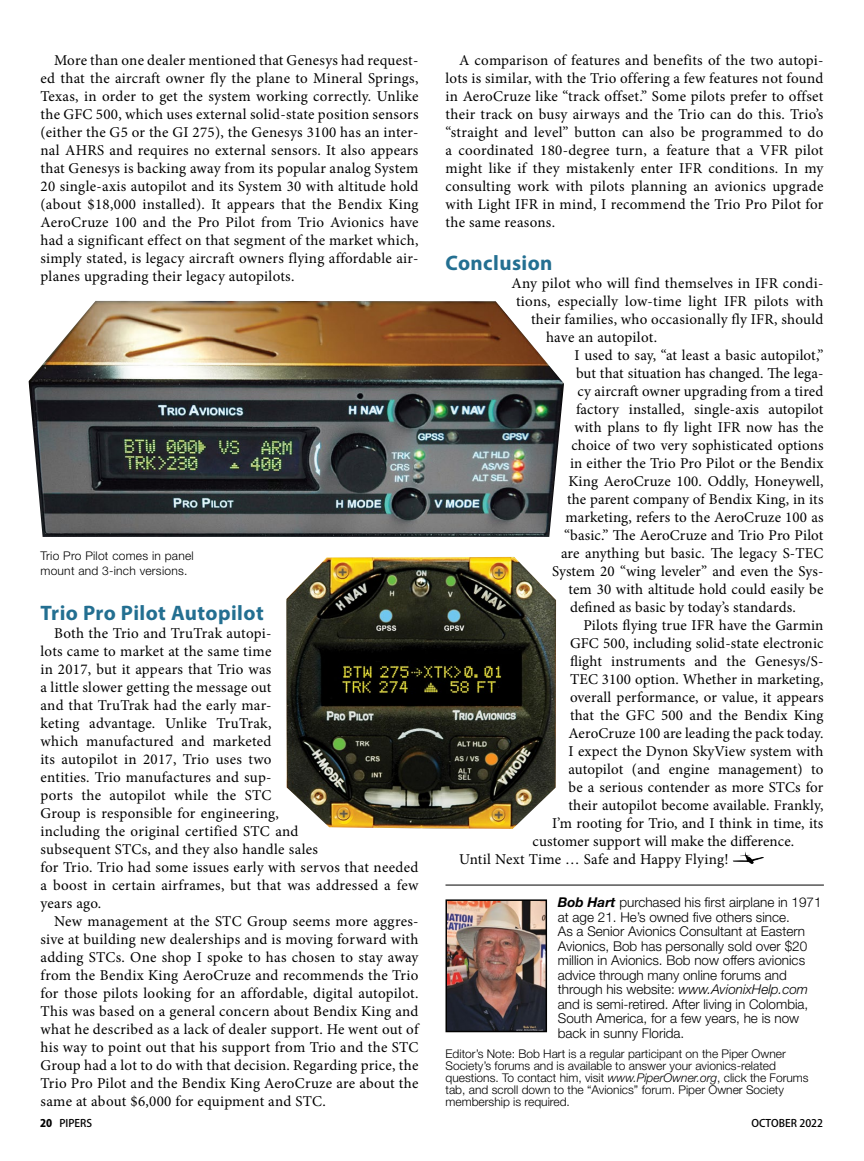
<style>
.page{position:relative;width:864px;height:1161px;background:#fff}
.page>*{position:absolute;margin:0;border:0;box-sizing:border-box;transform-origin:0 0}
.Body_Header{font:700 21px "Myriad Pro";letter-spacing:.02em;color:#236f91}
.Body_Copy{font:15px/18px "Minion Pro";letter-spacing:.01em;color:#000;text-align:justify}
.bio{font:300 13.5px/14.5px "Helvetica Neue";color:#000}
.PullQuote{font:300 12px/12.1px "Helvetica Neue";color:#000}
.PullQuote-2{font:300 12px/14.4px "Helvetica Neue";letter-spacing:.02em;color:#000}
.t1{font:500 10.5px "Koz Go Pro";color:#000}
.s1{font-weight:700;font-style:italic}
.s2{font-style:italic}
.s3{font-weight:800}
</style>
<div class="page">
<img style="left:733px;top:851px;width:31px;height:13px">
<img style="left:29px;top:301px;width:535px;height:236px">
<img style="left:286px;top:557px;width:270px;height:272px">
<hr style="left:446px;top:885px;width:378px;height:1px;background:#000">
<img style="left:449px;top:902px;width:95px;height:127px">
<div style="left:446px;top:899px;width:101px;height:133px;border:2px solid #000"></div>
<p class="Body_Copy" style="left:40px;top:51px;width:380px;text-indent:14px">More than one dealer mentioned that Genesys had request&shy;ed that the aircraft owner fly the plane to Mineral Springs, Texas, in order to get the system working correctly. Unlike the GFC 500, which uses external solid-state position sensors (either the G5 or the GI 275), the Genesys 3100 has an inter&shy;nal AHRS and requires no external sensors. It also appears that Genesys is backing away from its popular analog System 20 single-axis autopilot and its System 30 with altitude hold (about $18,000 installed). It appears that the Bendix King AeroCruze 100 and the Pro Pilot from Trio Avionics have had a significant effect on that segment of the market which, simply stated, is legacy aircraft owners flying affordable air&shy;planes upgrading their legacy autopilots.</p>
<p class="Body_Copy" style="left:446px;top:51px;width:380px;text-indent:14px">A comparison of features and benefits of the two autopi&shy;lots is similar, with the Trio offering a few features not found in AeroCruze like “track offset.” Some pilots prefer to offset their track on busy airways and the Trio can do this. Trio’s “straight and level” button can also be programmed to do a coordinated 180-degree turn, a feature that a VFR pilot might like if they mistakenly enter IFR conditions. In my consulting work with pilots planning an avionics upgrade with Light IFR in mind, I recommend the Trio Pro Pilot for the same reasons.</p>
<p class="Body_Header" style="left:446px;top:249px;width:109px">Conclusion</p>
<p class="Body_Copy" style="left:512px;top:274px;width:314px">Any pilot who will find themselves in IFR condi-</p>
<p class="Body_Copy" style="left:516px;top:292px;width:309px">tions, especially low-time light IFR pilots with</p>
<p class="Body_Copy" style="left:531px;top:310px;width:294px">their families, who occasionally fly IFR, should</p>
<p class="Body_Copy" style="left:546px;top:328px;width:113px">have an autopilot.</p>
<p class="Body_Copy" style="left:574px;top:346px;width:251px">I used to say, “at least a basic autopilot,”</p>
<p class="Body_Copy" style="left:576px;top:364px;width:249px">but that situation has changed. The lega-</p>
<p class="Body_Copy" style="left:578px;top:382px;width:248px">cy aircraft owner upgrading from a tired</p>
<p class="Body_Copy" style="left:576px;top:400px;width:249px">factory installed, single-axis autopilot</p>
<p class="Body_Copy" style="left:574px;top:418px;width:251px">with plans to fly light IFR now has the</p>
<p class="Body_Copy" style="left:572px;top:436px;width:254px">choice of two very sophisticated options</p>
<p class="Body_Copy" style="left:570px;top:454px;width:255px">in either the Trio Pro Pilot or the Bendix</p>
<p class="Body_Copy" style="left:568px;top:472px;width:257px">King AeroCruze 100. Oddly, Honeywell,</p>
<p class="Body_Copy" style="left:567px;top:490px;width:258px">the parent company of Bendix King, in its</p>
<p class="Body_Copy" style="left:566px;top:508px;width:260px">marketing, refers to the AeroCruze 100 as</p>
<p class="Body_Copy" style="left:564px;top:526px;width:261px">“basic.” The AeroCruze and Trio Pro Pilot</p>
<p class="Body_Copy" style="left:561px;top:544px;width:264px">are anything but basic. The legacy S-TEC</p>
<p class="Body_Copy" style="left:552px;top:562px;width:273px">System 20 “wing leveler” and even the Sys-</p>
<p class="Body_Copy" style="left:568px;top:580px;width:257px">tem 30 with altitude hold could easily be</p>
<p class="Body_Copy" style="left:570px;top:598px;width:227px">defined as basic by today’s standards.</p>
<p class="Body_Copy" style="left:584px;top:616px;width:242px">Pilots flying true IFR have the Garmin</p>
<p class="Body_Copy" style="left:570px;top:634px;width:255px">GFC 500, including solid-state electronic</p>
<p class="Body_Copy" style="left:570px;top:652px;width:255px">flight instruments and the Genesys/S-</p>
<p class="Body_Copy" style="left:570px;top:670px;width:255px">TEC 3100 option. Whether in marketing,</p>
<p class="Body_Copy" style="left:570px;top:688px;width:255px">overall performance, or value, it appears</p>
<p class="Body_Copy" style="left:570px;top:706px;width:255px">that the GFC 500 and the Bendix King</p>
<p class="Body_Copy" style="left:568px;top:724px;width:256px">AeroCruze 100 are leading the pack today.</p>
<p class="Body_Copy" style="left:568px;top:742px;width:256px">I expect the Dynon SkyView system with</p>
<p class="Body_Copy" style="left:568px;top:760px;width:257px">autopilot (and engine management) to</p>
<p class="Body_Copy" style="left:568px;top:778px;width:256px">be a serious contender as more STCs for</p>
<p class="Body_Copy" style="left:568px;top:796px;width:257px">their autopilot become available. Frankly,</p>
<p class="Body_Copy" style="left:552px;top:814px;width:273px">I’m rooting for Trio, and I think in time, its</p>
<p class="Body_Copy" style="left:532px;top:832px;width:263px">customer support will make the difference.</p>
<p class="Body_Copy" style="left:459px;top:850px;width:271px">Until Next Time … Safe and Happy Flying!</p>
<p class="PullQuote-2" style="left:40px;top:549px;width:155px">Trio Pro Pilot comes in panel mount and 3-inch versions.</p>
<p class="Body_Header" style="left:40px;top:599px;width:225px">Trio Pro Pilot Autopilot</p>
<p class="Body_Copy" style="left:40px;top:624px;width:380px;text-align:left;text-indent:14px">Both the Trio and TruTrak autopi-<br>lots came to market at the same time<br>in 2017, but it appears that Trio was<br>a little slower getting the message out<br>and that TruTrak had the early mar-<br>keting advantage. Unlike TruTrak,<br>which manufactured and marketed<br>its autopilot in 2017, Trio uses two<br>entities. Trio manufactures and sup-<br>ports the autopilot while the STC<br>Group is responsible for engineering,<br>including the original certified STC and<br>subsequent STCs, and they also handle sales<br>for Trio. Trio had some issues early with servos that needed a boost in certain airframes, but that was addressed a few years ago.</p>
<p class="Body_Copy" style="left:40px;top:912px;width:380px;text-indent:14px">New management at the STC Group seems more aggres&shy;sive at building new dealerships and is moving forward with adding STCs. One shop I spoke to has chosen to stay away from the Bendix King AeroCruze and recommends the Trio for those pilots looking for an affordable, digital autopilot.<br>This was based on a general concern about Bendix King and what he described as a lack of dealer support. He went out of his way to point out that his support from Trio and the STC Group had a lot to do with that decision. Regarding price, the Trio Pro Pilot and the Bendix King AeroCruze are about the same at about $6,000 for equipment and STC.</p>
<p class="bio" style="left:558px;top:895px;width:265px"><span class="s1">Bob Hart</span> purchased his first airplane in 1971 at age 21. He’s owned five others since.<br>As a Senior Avionics Consultant at Eastern Avionics, Bob has personally sold over $20 million in Avionics. Bob now offers avionics advice through many online forums and through his website: <span class="s2">www.AvionixHelp.com </span>and is semi-retired. After living in Colombia, South America, for a few years, he is now back in sunny Florida.</p>
<p class="PullQuote" style="left:446px;top:1047px;width:365px">Editor’s Note: Bob Hart is a regular participant on the Piper Owner Society’s forums and is available to answer your avionics-related questions. To contact him, visit <span class="s2">www.PiperOwner.org</span>, click the Forums tab, and scroll down to the “Avionics” forum. Piper Owner Society membership is required.</p>
<p class="t1" style="left:40px;top:1116px;width:54px"><span class="s3">20</span> PIPERS</p>
<p class="t1" style="left:752px;top:1116px;width:73px">OCTOBER 2022</p>
</div>
